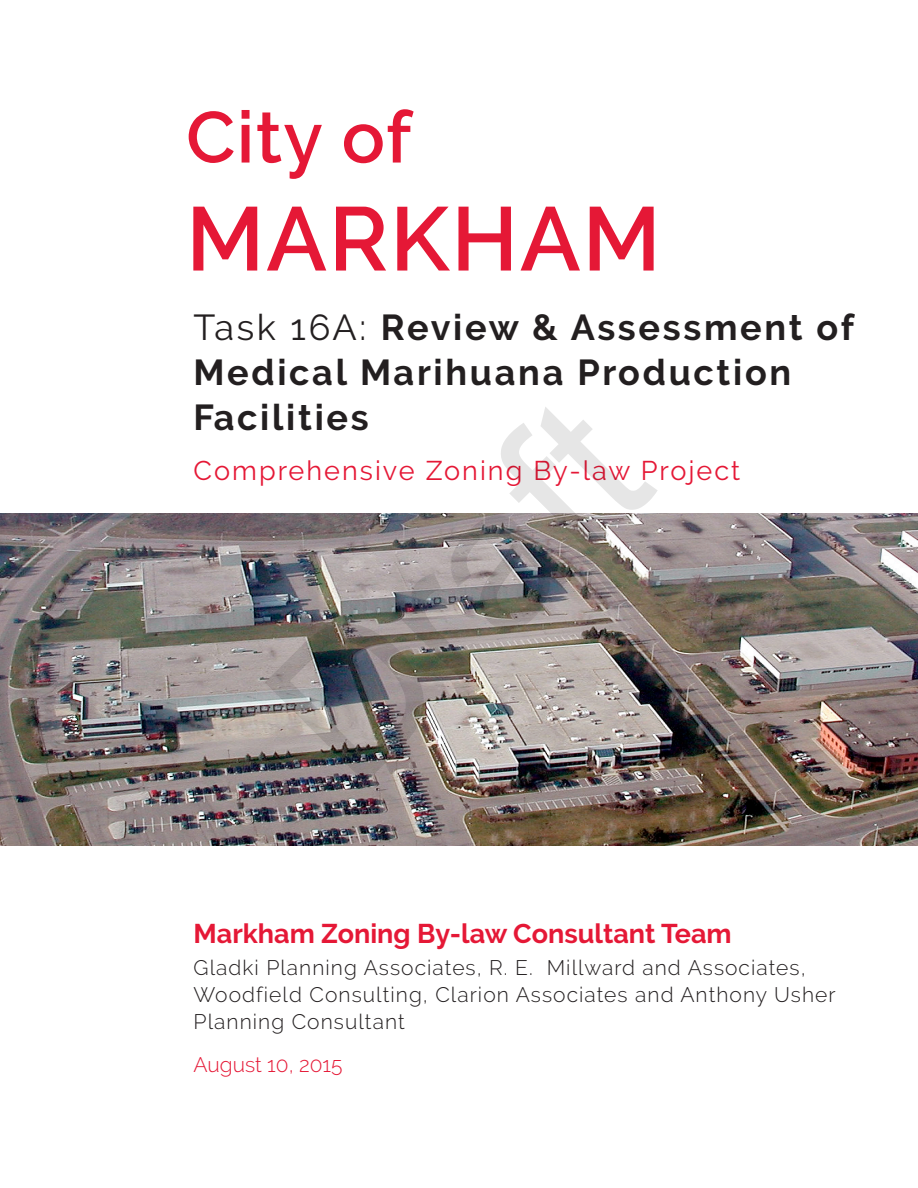
<style>
.page{position:relative;width:918px;height:1188px;background:#fff}
.page>*{position:absolute;margin:0;border:0;box-sizing:border-box;transform-origin:0 0}
.t1{font:600 90px "Raleway";letter-spacing:.02em;color:#e51836}
.t2{font:600 72px "Raleway";letter-spacing:.02em;color:#e51836}
.t3{font:700 36px/45px "Raleway";letter-spacing:.075em;color:#231f20}
.t4{font:700 27px "Raleway";color:#e51836}
.t5{font:27px "Raleway";letter-spacing:.075em;color:#e51836}
.Heading_3{font:300 21px/27px "Raleway";letter-spacing:.05em;color:#231f20}
.t6{font:300 21px "Raleway";color:#e51836}
.s1{font-weight:400}
</style>
<div class="page">
<img style="left:1px;top:513px;width:917px;height:333px">
<p class="t2" style="left:186px;top:96px;width:227px">City of</p>
<p class="t1" style="left:186px;top:187px;width:476px">MARKHAM</p>
<p class="t3" style="left:194px;top:305px;width:662px"><span class="s1">Task 16A:</span> Review &amp; Assessment of<br>Medical Marihuana Production<br>Facilities</p>
<p class="t5" style="left:194px;top:455px;width:548px">Comprehensive Zoning By-law Project</p>
<p class="t4" style="left:194px;top:918px;width:540px">Markham Zoning By-law Consultant Team</p>
<p class="Heading_3" style="left:194px;top:954px;width:644px">Gladki Planning Associates, R. E. Millward and Associates,<br>Woodfield Consulting, Clarion Associates and Anthony Usher<br>Planning Consultant</p>
<p class="t6" style="left:194px;top:1052px;width:150px">August 10, 2015</p>
</div>
